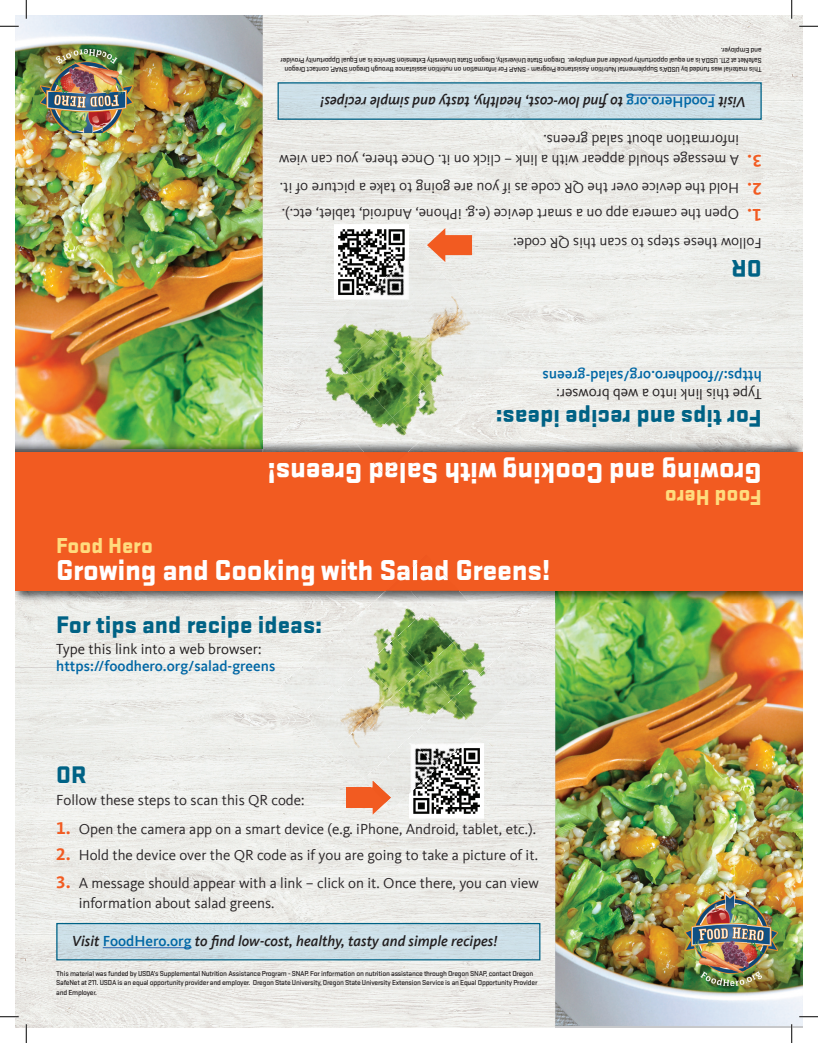
<style>
.page{position:relative;width:818px;height:1043px;background:#fff}
.page>*{position:absolute;margin:0;border:0;box-sizing:border-box;transform-origin:0 0}
.t1{font:900 30px "Stratum 2";letter-spacing:-.01em;color:#fff}
.t2{font:900 25px "Stratum 2";color:#006285}
.t3{font:900 22.5px "Stratum 2";color:#ffdc7e}
.t4{font:700 17.5px "Kievit Offc";color:#f25b21}
.t5{font:15px/20px "Kievit Offc";color:#292527}
.t6{font:italic 500 15px "Kievit Offc";color:#231f20}
.t7{font:500 15px "Kievit Offc";color:#0067a5}
.t8{font:15px "Kievit Offc";color:#231f20}
.t9{font:500 7.5px/9.4px "Stratum 2";letter-spacing:-.03em;color:#231f20}
.s1{font-style:normal;color:#0067a5}
.s2{font-weight:700;font-size:17.5px;color:#f25b21}
</style>
<div class="page">
<img style="left:15px;top:602px;width:218px;height:426px">
<img style="left:233px;top:602px;width:132px;height:85px">
<img style="left:482px;top:602px;width:73px;height:42px">
<img style="left:496px;top:644px;width:59px;height:384px">
<img style="left:233px;top:687px;width:88px;height:341px">
<img style="left:453px;top:730px;width:43px;height:298px">
<img style="left:321px;top:747px;width:44px;height:281px">
<img style="left:365px;top:809px;width:44px;height:219px">
<img style="left:409px;top:818px;width:44px;height:210px">
<img style="left:470px;top:15px;width:332px;height:425px">
<img style="left:262px;top:398px;width:208px;height:42px">
<img style="left:262px;top:15px;width:83px;height:383px">
<img style="left:429px;top:15px;width:41px;height:286px">
<img style="left:387px;top:15px;width:42px;height:233px">
<img style="left:345px;top:15px;width:42px;height:209px">
<img style="left:279px;top:84px;width:480px;height:34px">
<div style="left:277px;top:82px;width:484px;height:38px;border:1px solid #006285"></div>
<hr style="left:626px;top:95px;width:89px;height:1px;background:#235fad">
<div style="left:438px;top:235px;width:34px;height:20px;background:#f25b21"></div>
<svg style="left:427px;top:228px;width:18px;height:34px"></svg>
<img style="left:15px;top:15px;width:247px;height:437px">
<img style="left:262px;top:440px;width:540px;height:12px">
<img style="left:15px;top:440px;width:247px;height:8px">
<div style="left:15px;top:452px;width:787px;height:80px;background:#f25b21"></div>
<img style="left:40px;top:50px;width:93px;height:82px">
<img style="left:334px;top:224px;width:75px;height:75px">
<img style="left:58px;top:924px;width:480px;height:34px">
<div style="left:56px;top:922px;width:484px;height:38px;border:1px solid #006285"></div>
<hr style="left:103px;top:947px;width:88px;height:1px;background:#235fad">
<div style="left:346px;top:787px;width:34px;height:20px;background:#f25b21"></div>
<img style="left:555px;top:602px;width:247px;height:424px">
<img style="left:15px;top:590px;width:357px;height:12px">
<img style="left:469px;top:590px;width:333px;height:12px">
<div style="left:15px;top:521px;width:787px;height:69px;background:#f25b21"></div>
<img style="left:684px;top:892px;width:94px;height:93px">
<img style="left:409px;top:743px;width:75px;height:75px">
<img style="left:509px;top:647px;width:28px;height:57px">
<img style="left:480px;top:616px;width:29px;height:114px">
<img style="left:435px;top:602px;width:47px;height:40px">
<img style="left:425px;top:602px;width:10px;height:9px">
<img style="left:437px;top:642px;width:43px;height:101px">
<img style="left:423px;top:611px;width:29px;height:115px">
<img style="left:367px;top:602px;width:58px;height:36px">
<img style="left:393px;top:638px;width:30px;height:88px">
<img style="left:337px;top:607px;width:58px;height:114px">
<img style="left:393px;top:726px;width:44px;height:26px">
<img style="left:308px;top:633px;width:58px;height:114px">
<img style="left:363px;top:752px;width:46px;height:57px">
<img style="left:336px;top:721px;width:57px;height:57px">
<img style="left:280px;top:659px;width:57px;height:57px">
<svg style="left:372px;top:802px;width:19px;height:12px"></svg>
<img style="left:372px;top:780px;width:19px;height:22px">
<img style="left:421px;top:590px;width:48px;height:12px">
<img style="left:372px;top:590px;width:49px;height:12px">
<img style="left:399px;top:563px;width:49px;height:18px">
<img style="left:437px;top:743px;width:28px;height:25px">
<img style="left:409px;top:743px;width:28px;height:50px">
<img style="left:287px;top:336px;width:32px;height:57px">
<img style="left:311px;top:363px;width:33px;height:57px">
<img style="left:335px;top:390px;width:33px;height:50px">
<img style="left:367px;top:417px;width:25px;height:23px">
<img style="left:319px;top:307px;width:33px;height:56px">
<img style="left:344px;top:334px;width:33px;height:56px">
<img style="left:368px;top:361px;width:33px;height:56px">
<img style="left:392px;top:387px;width:57px;height:53px">
<img style="left:352px;top:299px;width:53px;height:35px">
<img style="left:377px;top:304px;width:33px;height:57px">
<img style="left:401px;top:331px;width:33px;height:57px">
<img style="left:425px;top:358px;width:57px;height:56px">
<img style="left:405px;top:248px;width:38px;height:56px">
<div style="left:410px;top:274px;width:57px;height:57px;background:#e9ebe7"></div>
<img style="left:434px;top:301px;width:57px;height:57px">
<img style="left:458px;top:328px;width:57px;height:57px">
<img style="left:353px;top:440px;width:68px;height:12px">
<img style="left:373px;top:462px;width:23px;height:11px">
<img style="left:361px;top:256px;width:48px;height:43px">
<svg style="left:0;top:25px;width:19px;height:2px"></svg>
<svg style="left:799px;top:25px;width:19px;height:2px"></svg>
<svg style="left:0;top:1015px;width:19px;height:2px"></svg>
<svg style="left:799px;top:1015px;width:19px;height:2px"></svg>
<svg style="left:25px;top:0;width:2px;height:19px"></svg>
<svg style="left:25px;top:1024px;width:2px;height:18px"></svg>
<svg style="left:790px;top:0;width:2px;height:19px"></svg>
<svg style="left:790px;top:1024px;width:2px;height:18px"></svg>
<p class="t9" style="left:761px;top:74px;width:482px;rotate:-180deg">This material was funded by USDA’s Supplemental Nutrition Assistance Program - SNAP. For information on nutrition assistance through Oregon SNAP, contact Oregon<br>SafeNet at 211. USDA is an equal opportunity provider and employer. Oregon State University, Oregon State University Extension Service is an Equal Opportunity Provider and Employer.</p>
<h3 class="t6" style="left:746px;top:110px;width:427px;rotate:-180deg">Visit <span class="s1">FoodHero.org</span> to find low-cost, healthy, tasty and simple recipes!</h3>
<h3 class="t5" style="left:739px;top:150px;width:197px;rotate:-180deg">information about salad greens.</h3>
<h3 class="t5" style="left:739px;top:170px;width:461px;rotate:-180deg">A message should appear with a link – click on it. Once there, you can view</h3>
<h3 class="t4" style="left:761px;top:171px;width:16px;rotate:-180deg">3.</h3>
<h3 class="t5" style="left:739px;top:197px;width:461px;rotate:-180deg">Hold the device over the QR code as if you are going to take a picture of it.</h3>
<h3 class="t4" style="left:761px;top:199px;width:16px;rotate:-180deg">2.</h3>
<h3 class="t5" style="left:739px;top:257px;width:458px;line-height:28.8px;text-indent:-22px;rotate:-180deg">Follow these steps to scan this QR code:<br>Open the camera app on a smart device (e.g. iPhone, Android, tablet, etc.).</h3>
<h3 class="t4" style="left:761px;top:225px;width:16px;rotate:-180deg">1.</h3>
<h2 class="t2" style="left:761px;top:287px;width:32px;rotate:-180deg">OR</h2>
<h3 class="t7" style="left:761px;top:385px;width:220px;rotate:-180deg">https://foodhero.org/salad-greens</h3>
<h3 class="t8" style="left:761px;top:402px;width:207px;rotate:-180deg">Type this link into a web browser:</h3>
<h2 class="t2" style="left:761px;top:437px;width:267px;rotate:-180deg">For tips and recipe ideas:</h2>
<h1 class="t1" style="left:761px;top:494px;width:495px;rotate:-180deg">Growing and Cooking with Salad Greens!</h1>
<h3 class="t3" style="left:56px;top:528px;width:98px">Food Hero</h3>
<h1 class="t1" style="left:56px;top:548px;width:495px">Growing and Cooking with Salad Greens!</h1>
<h2 class="t2" style="left:56px;top:606px;width:267px">For tips and recipe ideas:</h2>
<h3 class="t8" style="left:56px;top:640px;width:207px">Type this link into a web browser:</h3>
<h3 class="t7" style="left:56px;top:657px;width:220px">https://foodhero.org/salad-greens</h3>
<h2 class="t2" style="left:56px;top:756px;width:32px">OR</h2>
<h3 class="t5" style="left:56px;top:790px;width:250px">Follow these steps to scan this QR code:</h3>
<h3 class="t5" style="left:56px;top:819px;width:481px"><span class="s2">1.</span> Open the camera app on a smart device (e.g. iPhone, Android, tablet, etc.).</h3>
<h3 class="t5" style="left:56px;top:845px;width:483px"><span class="s2">2.</span> Hold the device over the QR code as if you are going to take a picture of it.</h3>
<h3 class="t5" style="left:79px;top:872px;width:461px;text-indent:-22px"><span class="s2">3.</span> A message should appear with a link – click on it. Once there, you can view information about salad greens.</h3>
<h3 class="t6" style="left:72px;top:932px;width:427px">Visit <span class="s1">FoodHero.org</span> to find low-cost, healthy, tasty and simple recipes!</h3>
<p class="t9" style="left:56px;top:968px;width:482px">This material was funded by USDA’s Supplemental Nutrition Assistance Program - SNAP. For information on nutrition assistance through Oregon SNAP, contact Oregon<br>SafeNet at 211. USDA is an equal opportunity provider and employer. Oregon State University, Oregon State University Extension Service is an Equal Opportunity Provider and Employer.</p>
<h3 class="t3" style="left:761px;top:514px;width:98px;rotate:-180deg">Food Hero</h3>
</div>
